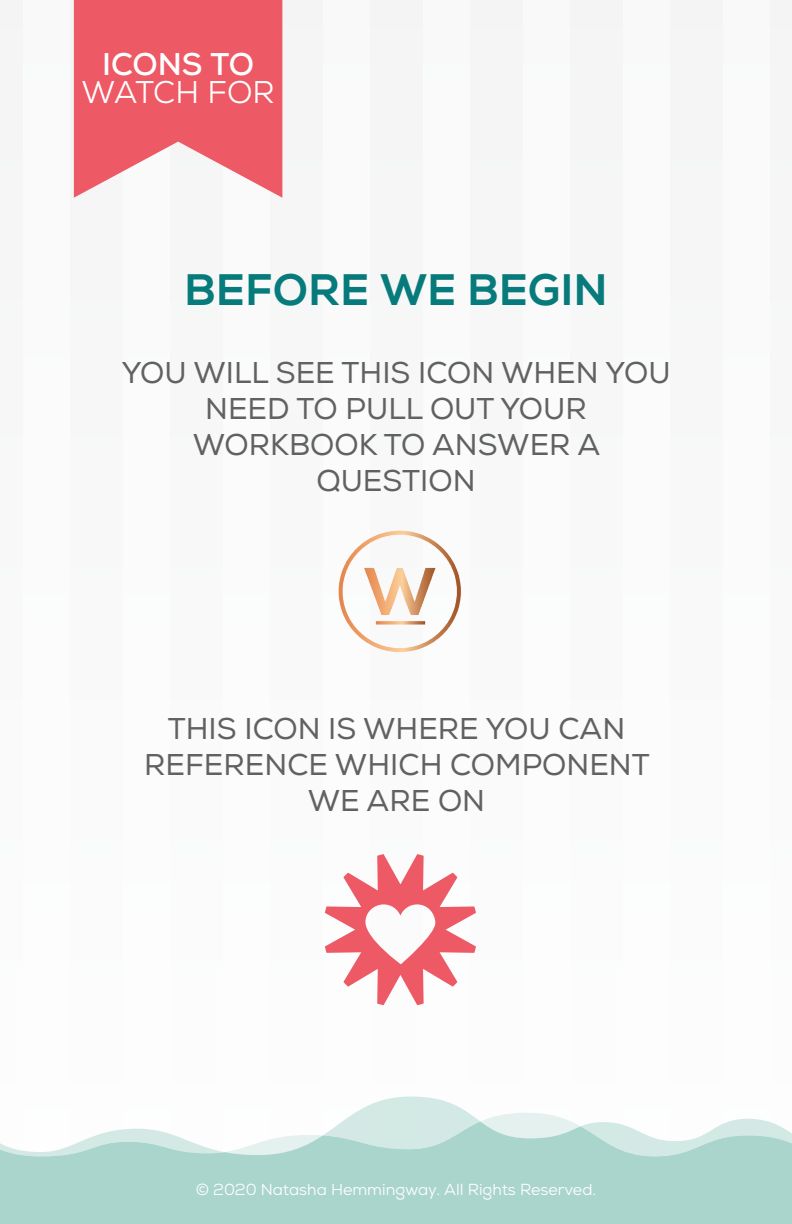
<style>
.page{position:relative;width:792px;height:1224px;background:#f9f9f9}
.page>*{position:absolute;margin:0;border:0;box-sizing:border-box;transform-origin:0 0}
.t1{font:800 44px "Nexa";color:#077b7b}
.t2{font:31.4px "Nexa";letter-spacing:-.015em;color:#fff}
.t3{font:700 31.4px "Nexa";color:#fff}
.t4{font:30px/36px "Nexa";color:#606160;text-align:center}
.t5{font:16px "Nexa";color:#fff}
</style>
<div class="page">
<div style="left:24px;top:0;width:46px;height:1224px;background:#fff"></div>
<div style="left:124px;top:0;width:46px;height:1224px;background:#fff"></div>
<div style="left:223px;top:0;width:47px;height:1224px;background:#fff"></div>
<div style="left:323px;top:0;width:47px;height:1224px;background:#fff"></div>
<div style="left:423px;top:0;width:46px;height:1224px;background:#fff"></div>
<div style="left:523px;top:0;width:46px;height:1224px;background:#fff"></div>
<div style="left:623px;top:0;width:46px;height:1224px;background:#fff"></div>
<div style="left:723px;top:0;width:46px;height:1224px;background:#fff"></div>
<div style="left:0;top:1160px;width:792px;height:64px;background:#aad5cc"></div>
<svg style="left:355px;top:1097px;width:113px;height:16px;fill:#d3e9e5"></svg>
<svg style="left:0;top:1113px;width:792px;height:47px"></svg>
<svg style="left:74px;top:0;width:208px;height:198px;background:#ee6f79"></svg>
<svg style="left:325px;top:854px;width:151px;height:151px"></svg>
<img style="left:338px;top:530px;width:123px;height:122px">
<p class="t3" style="left:102px;top:44px;width:154px">ICONS TO</p>
<p class="t2" style="left:82px;top:72px;width:195px">WATCH FOR</p>
<h1 class="t1" style="left:184px;top:262px;width:425px">BEFORE WE BEGIN</h1>
<p class="t4" style="left:121px;top:355px;width:551px">YOU WILL SEE THIS ICON WHEN YOU<br>NEED TO PULL OUT YOUR<br>WORKBOOK TO ANSWER A<br>QUESTION</p>
<p class="t4" style="left:144px;top:711px;width:507px">THIS ICON IS WHERE YOU CAN<br>REFERENCE WHICH COMPONENT<br>WE ARE ON</p>
<p class="t5" style="left:196px;top:1179px;width:402px">© 2020 Natasha Hemmingway. All Rights Reserved.</p>
</div>
